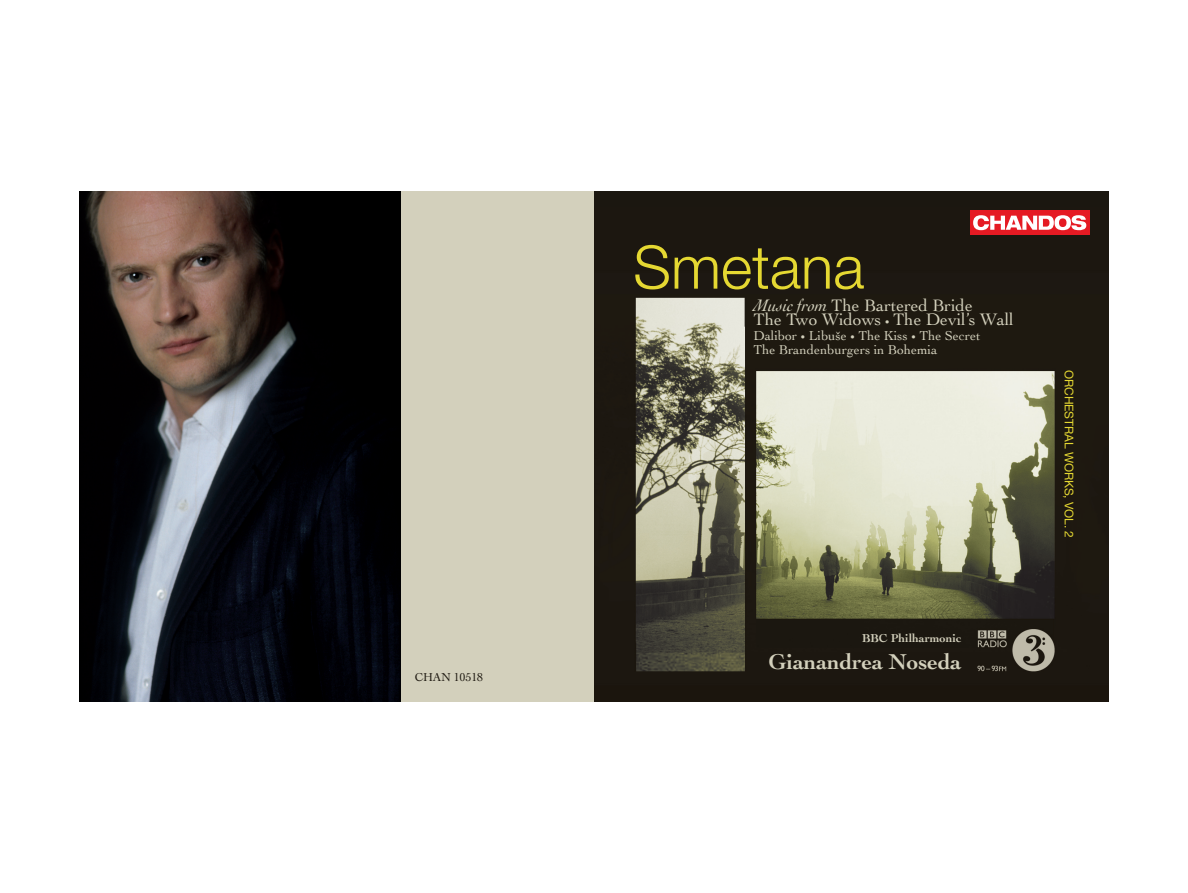
<style>
.page{position:relative;width:1188px;height:893px;background:#fff}
.page>*{position:absolute;margin:0;border:0;box-sizing:border-box;transform-origin:0 0}
.t1{font:300 60px "Helvetica Neue";color:#e5d832}
.t2{font:700 22.5px "Cochin";color:#d3d0bc}
.t3{font:17.4px "Cochin";color:#d3d0bc}
.t4{font:13.5px "Cochin";color:#d3d0bc}
.t5{font:12px "Helvetica Neue";letter-spacing:-.01em;color:#e5d832}
.t6{font:700 12px "Cochin";color:#d3d0bc}
.t7{font:12px "Cochin";letter-spacing:-.01em;color:#1e1911}
.s1{font-style:italic}
.s2{font-size:9.75px}
</style>
<div class="page">
<div style="left:80px;top:191px;width:514px;height:510px;background:#d3d0bc"></div>
<img style="left:594px;top:191px;width:514px;height:510px">
<div style="left:970px;top:210px;width:119px;height:25px;background:#e51a23"></div>
<svg style="left:973px;top:215px;width:113px;height:15px"></svg>
<img style="left:80px;top:191px;width:321px;height:510px">
<p class="t7" style="left:415px;top:669px;width:70px">CHAN 10518</p>
<p class="t1" style="left:633px;top:230px;width:233px">Smetana</p>
<p class="t3" style="left:753px;top:295px;width:221px"><span class="s1">Music from</span> The Bartered Bride</p>
<p class="t3" style="left:753px;top:310px;width:262px">The Two Widows <span class="s2">•</span> The Devil’s Wall</p>
<p class="t4" style="left:753px;top:327px;width:228px">Dalibor <span class="s2">•</span> Libuše <span class="s2">•</span> The Kiss <span class="s2">•</span> The Secret</p>
<p class="t4" style="left:753px;top:342px;width:185px">The Brandenburgers in Bohemia</p>
<p class="t6" style="left:862px;top:630px;width:101px">BBC Philharmonic</p>
<p class="t2" style="left:768px;top:648px;width:194px">Gianandrea Noseda</p>
<p class="t5" style="left:1076px;top:370px;width:169px;rotate:90deg">ORCHESTRAL WORKS, VOL. 2</p>
</div>
